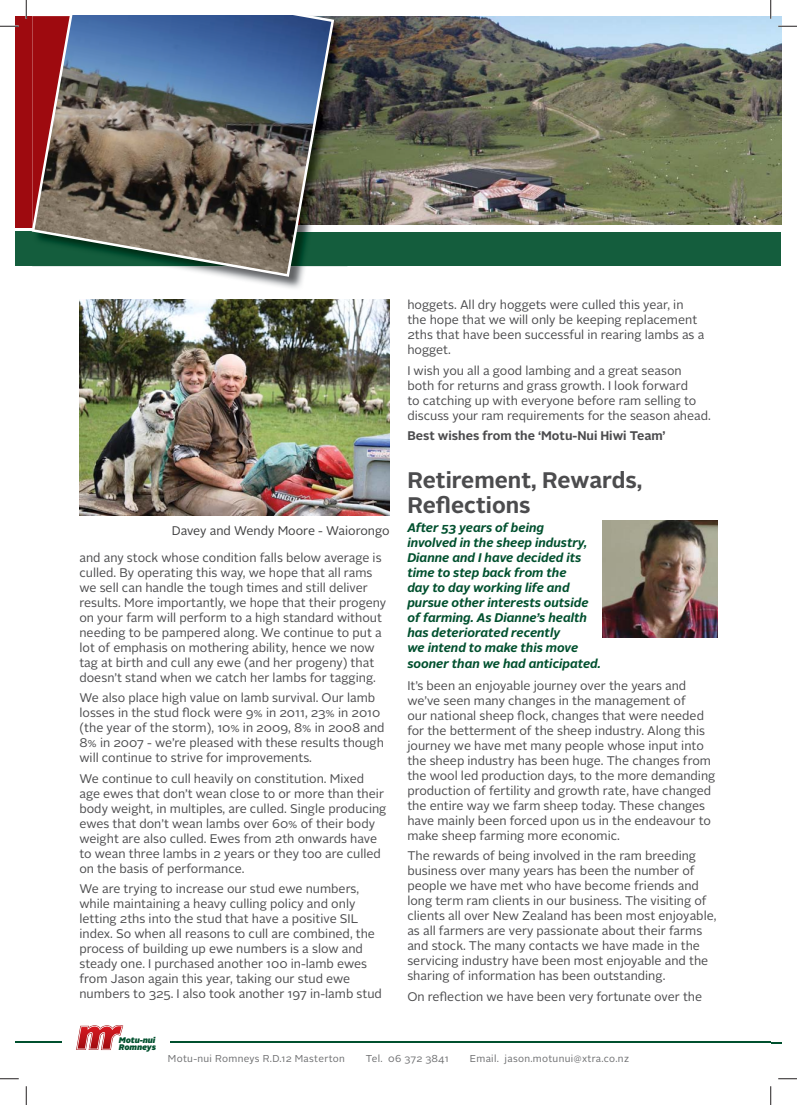
<style>
.page{position:relative;width:797px;height:1105px;background:#fff}
.page>*{position:absolute;margin:0;border:0;box-sizing:border-box;transform-origin:0 0}
.t1{font:700 22.5px/25px "Alright Sans";color:#4c4c4e}
.t2{font:12.5px/15px "Alright Sans";color:#4c4c4e}
.t3{font:italic 700 12.5px/15px "Alright Sans";color:#00502e}
.t4{font:700 12.5px "Alright Sans";color:#4c4c4e}
.t5{font:12.5px "Alright Sans";color:#404041}
.t6{font:10px "Alright Sans";letter-spacing:.03em;color:#6d6e70}
.t7{font:italic 900 8.12px/6.5px "Alright Sans";color:#00502e}
</style>
<div class="page">
<hr style="left:171px;top:1042px;width:599px;height:1px;background:#00502e">
<hr style="left:16px;top:1042px;width:46px;height:1px;background:#00502e">
<svg style="left:76px;top:1025px;width:47px;height:25px"></svg>
<div style="left:16px;top:16px;width:16px;height:212px;background:#9e0a0f"></div>
<img style="left:347px;top:16px;width:434px;height:209px">
<div style="left:16px;top:231px;width:765px;height:35px;background:#145d3d"></div>
<img style="left:229px;top:266px;width:118px;height:23px">
<img style="left:334px;top:16px;width:13px;height:209px">
<img style="left:32px;top:16px;width:302px;height:261px">
<img style="left:602px;top:521px;width:115px;height:116px">
<img style="left:79px;top:300px;width:310px;height:215px">
<svg style="left:0;top:25px;width:19px;height:2px"></svg>
<svg style="left:778px;top:25px;width:19px;height:2px"></svg>
<svg style="left:0;top:1078px;width:19px;height:1px"></svg>
<svg style="left:778px;top:1078px;width:19px;height:1px"></svg>
<svg style="left:25px;top:0;width:2px;height:19px"></svg>
<svg style="left:25px;top:1086px;width:2px;height:19px"></svg>
<svg style="left:770px;top:0;width:1px;height:19px"></svg>
<svg style="left:770px;top:1086px;width:1px;height:19px"></svg>
<p class="t5" style="left:172px;top:525px;width:219px">Davey and Wendy Moore - Waiorongo</p>
<p class="t2" style="left:79px;top:551px;width:308px">and any stock whose condition falls below average is culled. By operating this way, we hope that all rams we sell can handle the tough times and still deliver results. More importantly, we hope that their progeny on your farm will perform to a high standard without needing to be pampered along. We continue to put a lot of emphasis on mothering ability, hence we now tag at birth and cull any ewe (and her progeny) that doesn’t stand when we catch her lambs for tagging.</p>
<p class="t2" style="left:79px;top:691px;width:307px">We also place high value on lamb survival. Our lamb losses in the stud flock were 9% in 2011, 23% in 2010 (the year of the storm), 10% in 2009, 8% in 2008 and 8% in 2007 - we’re pleased with these results though will continue to strive for improvements.</p>
<p class="t2" style="left:79px;top:771px;width:308px">We continue to cull heavily on constitution. Mixed age ewes that don’t wean close to or more than their body weight, in multiples, are culled. Single producing ewes that don’t wean lambs over 60% of their body weight are also culled. Ewes from 2th onwards have to wean three lambs in 2 years or they too are culled on the basis of performance.</p>
<p class="t2" style="left:79px;top:882px;width:304px">We are trying to increase our stud ewe numbers, while maintaining a heavy culling policy and only letting 2ths into the stud that have a positive SIL index. So when all reasons to cull are combined, the process of building up ewe numbers is a slow and steady one. I purchased another 100 in-lamb ewes from Jason again this year, taking our stud ewe numbers to 325. I also took another 197 in-lamb stud</p>
<p class="t7" style="left:119px;top:1038px;width:39px">Motu-nui<br>Romneys</p>
<p class="t2" style="left:407px;top:298px;width:298px">hoggets. All dry hoggets were culled this year, in the hope that we will only be keeping replacement 2ths that have been successful in rearing lambs as a hogget.</p>
<p class="t2" style="left:407px;top:363px;width:305px">I wish you all a good lambing and a great season both for returns and grass growth. I look forward<br>to catching up with everyone before ram selling to discuss your ram requirements for the season ahead.</p>
<p class="t4" style="left:407px;top:430px;width:260px">Best wishes from the ‘Motu-Nui Hiwi Team’</p>
<h1 class="t1" style="left:407px;top:469px;width:236px">Retirement, Rewards,<br>Reflections</h1>
<p class="t3" style="left:407px;top:521px;width:183px">After 53 years of being involved in the sheep industry,<br>Dianne and I have decided its time to step back from the day to day working life and pursue other interests outside of farming. As Dianne’s health has deteriorated recently<br>we intend to make this move</p>
<p class="t3" style="left:407px;top:657px;width:195px">sooner than we had anticipated.</p>
<p class="t2" style="left:407px;top:679px;width:309px">It’s been an enjoyable journey over the years and we’ve seen many changes in the management of<br>our national sheep flock, changes that were needed for the betterment of the sheep industry. Along this journey we have met many people whose input into the sheep industry has been huge. The changes from the wool led production days, to the more demanding production of fertility and growth rate, have changed the entire way we farm sheep today. These changes have mainly been forced upon us in the endeavour to make sheep farming more economic.</p>
<p class="t2" style="left:407px;top:849px;width:311px">The rewards of being involved in the ram breeding business over many years has been the number of people we have met who have become friends and long term ram clients in our business. The visiting of clients all over New Zealand has been most enjoyable, as all farmers are very passionate about their farms and stock. The many contacts we have made in the servicing industry have been most enjoyable and the sharing of information has been outstanding.</p>
<p class="t2" style="left:407px;top:989px;width:296px">On reflection we have been very fortunate over the</p>
<p class="t6" style="left:168px;top:1053px;width:462px">Motu-nui Romneys R.D.12 Masterton--Tel. 06 372 3841--Email. jason.motunui@xtra.co.nz</p>
</div>
